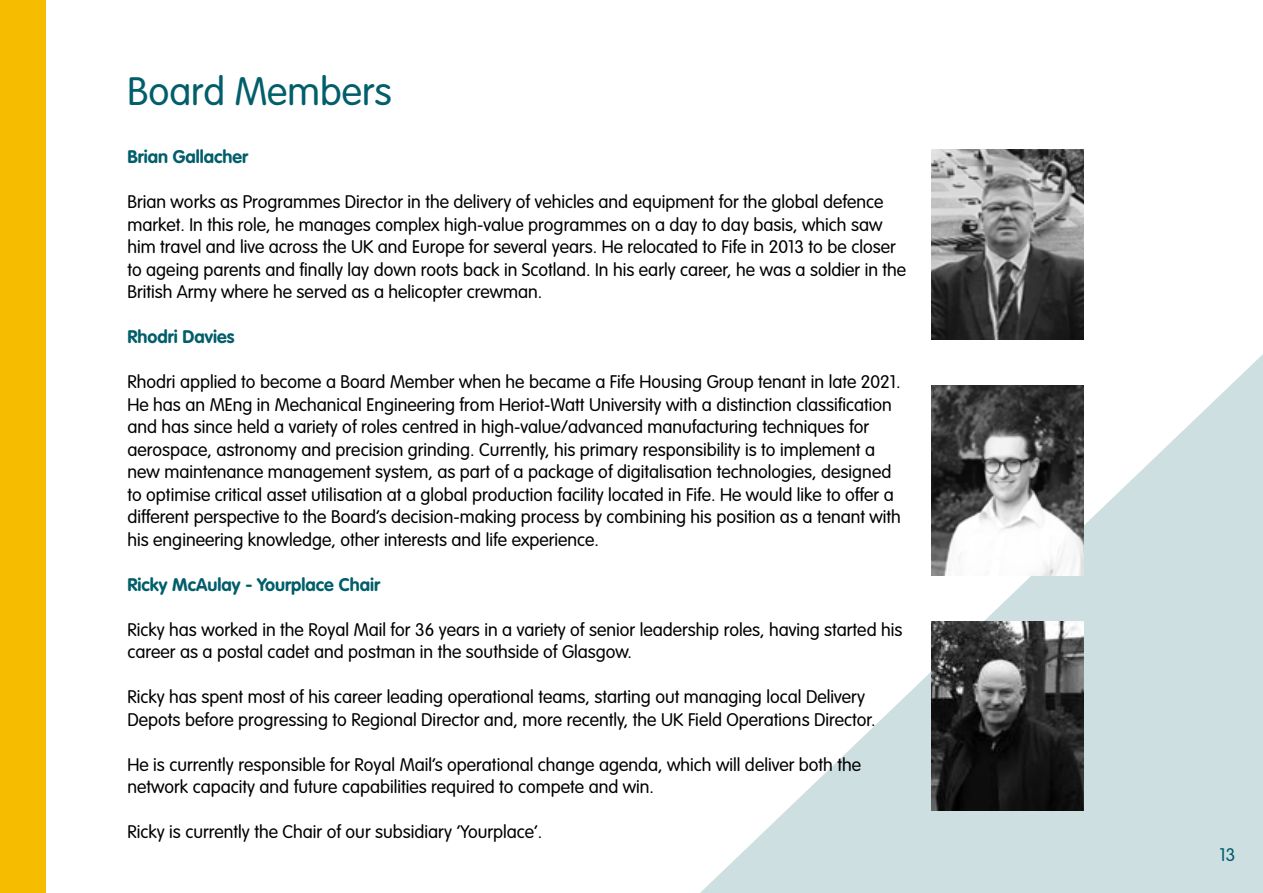
<style>
.page{position:relative;width:1263px;height:893px;background:#fff}
.page>*{position:absolute;margin:0;border:0;box-sizing:border-box;transform-origin:0 0}
.t1{font:300 39px "VAG Rounded Std";color:#015e6a}
.t2{font:300 18px/22.5px "VAG Rounded Std";color:#000}
.t3{font:700 18px "VAG Rounded Std";color:#015e6a}
.t4{font:300 18px "VAG Rounded Std";color:#015e6a}
</style>
<div class="page">
<svg style="left:700px;top:339px;width:563px;height:554px"></svg>
<div style="left:0;top:0;width:45px;height:893px;background:#f6bd00"></div>
<img style="left:931px;top:385px;width:153px;height:190px">
<img style="left:931px;top:621px;width:153px;height:190px">
<img style="left:931px;top:149px;width:153px;height:190px">
<h1 class="t1" style="left:127px;top:69px;width:266px">Board Members</h1>
<p class="t3" style="left:127px;top:146px;width:122px">Brian Gallacher</p>
<p class="t2" style="left:127px;top:191px;width:780px">Brian works as Programmes Director in the delivery of vehicles and equipment for the global defence market. In this role, he manages complex high-value programmes on a day to day basis, which saw him travel and live across the UK and Europe for several years. He relocated to Fife in 2013 to be closer to ageing parents and finally lay down roots back in Scotland. In his early career, he was a soldier in the British Army where he served as a helicopter crewman.</p>
<p class="t3" style="left:127px;top:326px;width:109px">Rhodri Davies</p>
<p class="t2" style="left:127px;top:371px;width:775px">Rhodri applied to become a Board Member when he became a Fife Housing Group tenant in late 2021.<br>He has an MEng in Mechanical Engineering from Heriot-Watt University with a distinction classification and has since held a variety of roles centred in high-value/advanced manufacturing techniques for aerospace, astronomy and precision grinding. Currently, his primary responsibility is to implement a new maintenance management system, as part of a package of digitalisation technologies, designed to optimise critical asset utilisation at a global production facility located in Fife. He would like to offer a different perspective to the Board’s decision-making process by combining his position as a tenant with his engineering knowledge, other interests and life experience.</p>
<p class="t3" style="left:127px;top:574px;width:254px">Ricky McAulay - Yourplace Chair</p>
<p class="t2" style="left:127px;top:619px;width:777px">Ricky has worked in the Royal Mail for 36 years in a variety of senior leadership roles, having started his career as a postal cadet and postman in the southside of Glasgow.</p>
<p class="t2" style="left:127px;top:686px;width:750px">Ricky has spent most of his career leading operational teams, starting out managing local Delivery<br>Depots before progressing to Regional Director and, more recently, the UK Field Operations Director.</p>
<p class="t2" style="left:127px;top:754px;width:735px">He is currently responsible for Royal Mail’s operational change agenda, which will deliver both the network capacity and future capabilities required to compete and win.</p>
<p class="t2" style="left:127px;top:821px;width:416px">Ricky is currently the Chair of our subsidiary ‘Yourplace’.</p>
<p class="t4" style="left:1219px;top:845px;width:17px">13</p>
</div>
